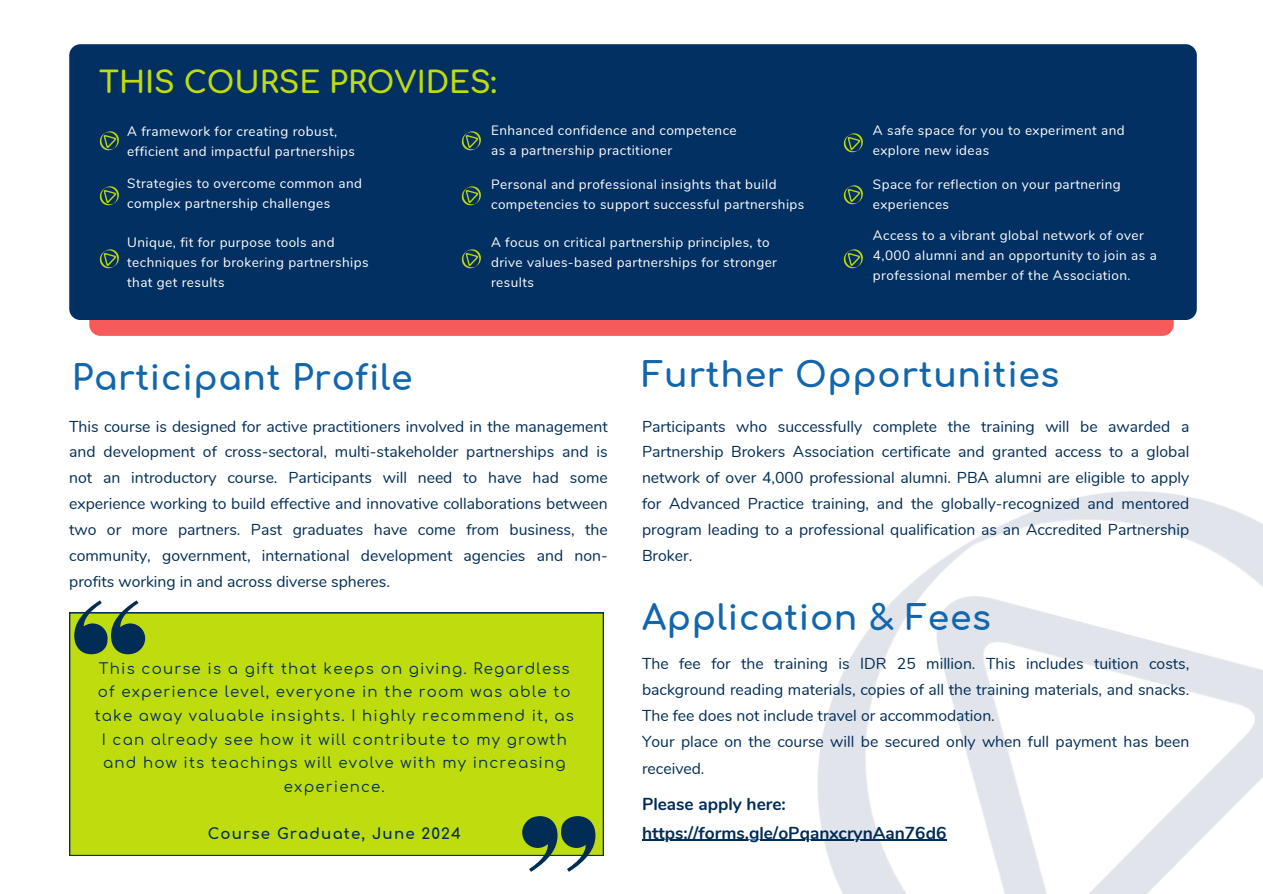
<style>
.page{position:relative;width:1263px;height:894px;background:#fff}
.page>*{position:absolute;margin:0;border:0;box-sizing:border-box;transform-origin:0 0}
.t1{font:700 34.5px "Comfortaa";letter-spacing:.02em;color:#1266ac}
.t2{font:700 30px "Comfortaa";color:#bfdc0e}
.t3{font:700 17.25px "Nunito";color:#002c56}
.t4{font:15.75px/25.8px "Nunito";color:#002c56;text-align:justify}
.t5{font:15px/23.7px "Comfortaa";letter-spacing:.08em;color:#002c56;text-align:center}
.t6{font:700 15px "Comfortaa";letter-spacing:.08em;color:#002c56}
.t7{font:13.5px/20.2px "Nunito";letter-spacing:.03em;color:#fff}
</style>
<div class="page">
<div style="left:89px;top:320px;width:1085px;height:16px;background:#f65a5b"></div>
<div style="left:69px;top:44px;width:1127px;height:276px;background:#023062"></div>
<img style="left:99px;top:131px;width:20px;height:19px">
<img style="left:99px;top:186px;width:20px;height:19px">
<img style="left:99px;top:249px;width:20px;height:19px">
<img style="left:793px;top:491px;width:470px;height:402px">
<img style="left:461px;top:131px;width:20px;height:19px">
<img style="left:461px;top:249px;width:20px;height:19px">
<img style="left:461px;top:186px;width:20px;height:19px">
<img style="left:843px;top:249px;width:21px;height:19px">
<img style="left:843px;top:185px;width:21px;height:19px">
<img style="left:843px;top:133px;width:21px;height:19px">
<div style="left:69px;top:612px;width:535px;height:243px;background:#bfdc0e"></div>
<svg style="left:74px;top:600px;width:71px;height:54px"></svg>
<svg style="left:522px;top:816px;width:73px;height:55px"></svg>
<hr style="left:642px;top:839px;width:304px;height:1px;background:#002c56">
<h2 class="t2" style="left:99px;top:66px;width:399px">THIS COURSE PROVIDES:</h2>
<p class="t7" style="left:127px;top:121px;width:211px">A framework for creating robust,</p>
<p class="t7" style="left:127px;top:142px;width:229px">efficient and impactful partnerships</p>
<p class="t7" style="left:491px;top:120px;width:247px">Enhanced confidence and competence</p>
<p class="t7" style="left:491px;top:141px;width:183px">as a partnership practitioner</p>
<p class="t7" style="left:127px;top:173px;width:236px">Strategies to overcome common and</p>
<p class="t7" style="left:127px;top:194px;width:204px">complex partnership challenges</p>
<p class="t7" style="left:491px;top:174px;width:315px">Personal and professional insights that build competencies to support successful partnerships</p>
<p class="t7" style="left:127px;top:232px;width:209px">Unique, fit for purpose tools and</p>
<p class="t7" style="left:127px;top:252px;width:243px">techniques for brokering partnerships</p>
<p class="t7" style="left:127px;top:272px;width:99px">that get results</p>
<p class="t7" style="left:491px;top:232px;width:287px">A focus on critical partnership principles, to drive values-based partnerships for stronger results</p>
<p class="t7" style="left:873px;top:120px;width:253px">A safe space for you to experiment and</p>
<p class="t7" style="left:873px;top:141px;width:118px">explore new ideas</p>
<p class="t7" style="left:873px;top:174px;width:249px">Space for reflection on your partnering</p>
<p class="t7" style="left:873px;top:194px;width:78px">experiences</p>
<p class="t7" style="left:873px;top:225px;width:285px">Access to a vibrant global network of over<br>4,000 alumni and an opportunity to join as a professional member of the Association.</p>
<p class="t1" style="left:72px;top:359px;width:342px">Participant Profile</p>
<p class="t4" style="left:69px;top:413px;width:540px">This course is designed for active practitioners involved in the management and development of cross-sectoral, multi-stakeholder partnerships and is not an introductory course. Participants will need to have had some experience working to build effective and innovative collaborations between two or more partners. Past graduates have come from business, the community, government, international development agencies and non&shy;profits working in and across diverse spheres.</p>
<p class="t5" style="left:95px;top:656px;width:481px">This course is a gift that keeps on giving. Regardless of experience level, everyone in the room was able to take away valuable insights. I highly recommend it, as I can already see how it will contribute to my growth and how its teachings will evolve with my increasing experience.</p>
<p class="t6" style="left:208px;top:825px;width:255px">Course Graduate, June 2024</p>
<p class="t1" style="left:642px;top:357px;width:419px">Further Opportunities</p>
<p class="t4" style="left:642px;top:413px;width:549px">Participants who successfully complete the training will be awarded a Partnership Brokers Association certificate and granted access to a global network of over 4,000 professional alumni. PBA alumni are eligible to apply for Advanced Practice training, and the globally-recognized and mentored program leading to a professional qualification as an Accredited Partnership Broker.</p>
<h1 class="t1" style="left:642px;top:599px;width:350px">Application &amp; Fees</h1>
<p class="t4" style="left:642px;top:650px;width:549px;line-height:26.2px;text-align:left">The fee for the training is IDR 25 million. This includes tuition costs, background reading materials, copies of all the training materials, and snacks.<br>The fee does not include travel or accommodation.<br>Your place on the course will be secured only when full payment has been received.</p>
<p class="t3" style="left:642px;top:792px;width:145px">Please apply here:</p>
<p class="t3" style="left:642px;top:821px;width:306px">https://forms.gle/oPqanxcrynAan76d6</p>
</div>
